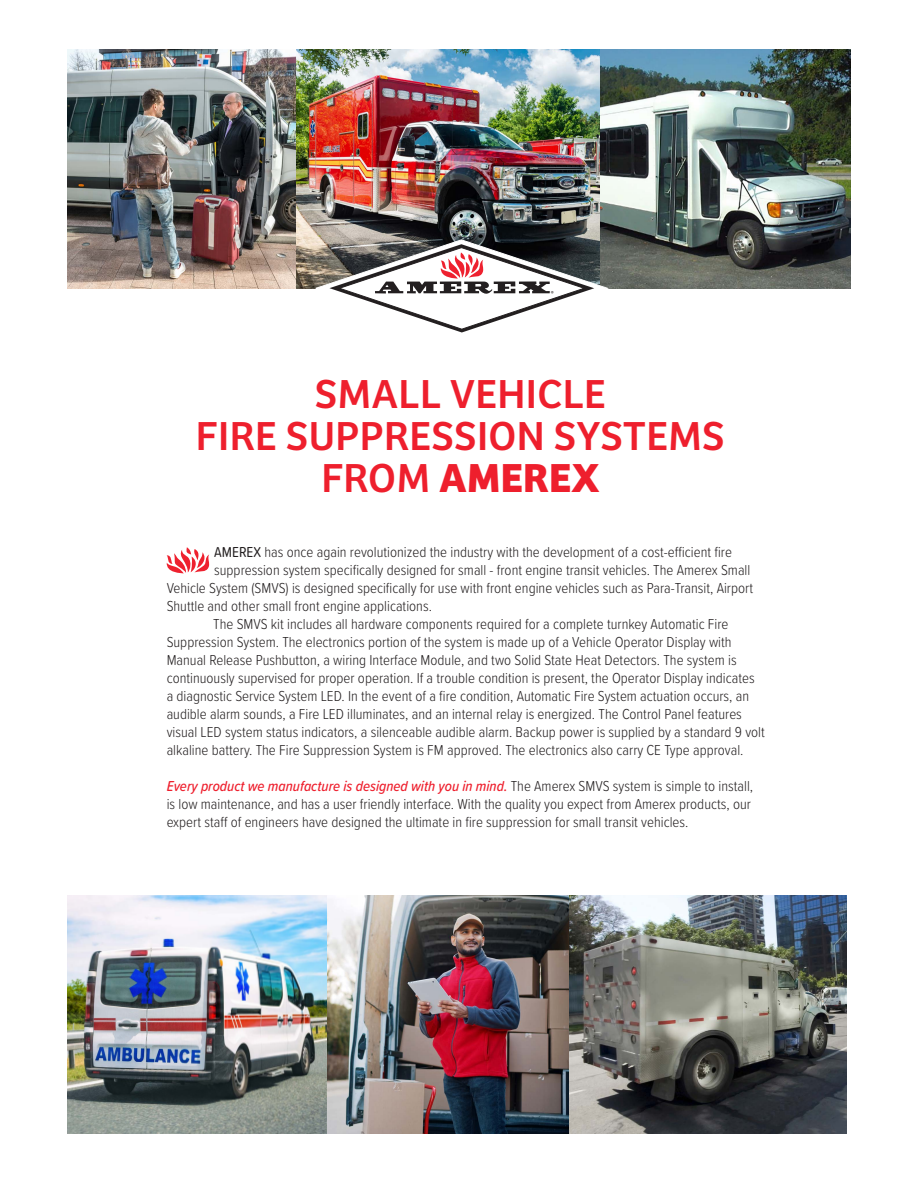
<style>
.page{position:relative;width:918px;height:1188px;background:#fff}
.page>*{position:absolute;margin:0;border:0;box-sizing:border-box;transform-origin:0 0}
.t1{font:42px/42px "Bree";letter-spacing:.01em;color:#ee1f2d;text-align:center}
.t2{font:300 15px/18px "Proxima Soft Cond";color:#231f20}
.t3{font:7.2px "Myriad Pro";color:#231f20}
.s1{font-weight:700}
.s2{font-weight:400}
.s3{font-weight:500;font-style:italic;color:#ee1f2d}
</style>
<div class="page">
<img style="left:599px;top:50px;width:251px;height:238px">
<img style="left:296px;top:50px;width:303px;height:238px">
<img style="left:68px;top:50px;width:228px;height:238px">
<img style="left:568px;top:895px;width:278px;height:239px">
<img style="left:326px;top:895px;width:242px;height:239px">
<img style="left:68px;top:895px;width:258px;height:239px">
<svg style="left:316px;top:239px;width:293px;height:94px"></svg>
<svg style="left:166px;top:547px;width:44px;height:26px"></svg>
<p class="t3" style="left:551px;top:289px;width:5px">®</p>
<p class="t1" style="left:315px;top:370px;width:292px">SMALL VEHICLE</p>
<p class="t1" style="left:196px;top:412px;width:530px">FIRE SUPPRESSION SYSTEMS<br>FROM <span class="s1">AMEREX</span></p>
<p class="t2" style="left:214px;top:542px;width:519px"><span class="s2">AMEREX</span> has once again revolutionized the industry with the development of a cost-efficient fire</p>
<p class="t2" style="left:214px;top:560px;width:538px">suppression system specifically designed for small - front engine transit vehicles. The Amerex Small</p>
<p class="t2" style="left:167px;top:578px;width:588px">Vehicle System (SMVS) is designed specifically for use with front engine vehicles such as Para-Transit, Airport</p>
<p class="t2" style="left:167px;top:596px;width:267px">Shuttle and other small front engine applications.</p>
<p class="t2" style="left:167px;top:614px;width:600px;text-indent:47px">The SMVS kit includes all hardware components required for a complete turnkey Automatic Fire Suppression System. The electronics portion of the system is made up of a Vehicle Operator Display with Manual Release Pushbutton, a wiring Interface Module, and two Solid State Heat Detectors. The system is continuously supervised for proper operation. If a trouble condition is present, the Operator Display indicates a diagnostic Service System LED. In the event of a fire condition, Automatic Fire System actuation occurs, an audible alarm sounds, a Fire LED illuminates, and an internal relay is energized. The Control Panel features visual LED system status indicators, a silenceable audible alarm. Backup power is supplied by a standard 9 volt alkaline battery. The Fire Suppression System is FM approved. The electronics also carry CE Type approval.</p>
<p class="t2" style="left:167px;top:776px;width:588px"><span class="s3">Every product we manufacture is designed with you in mind.</span> The Amerex SMVS system is simple to install, is low maintenance, and has a user friendly interface. With the quality you expect from Amerex products, our expert staff of engineers have designed the ultimate in fire suppression for small transit vehicles.</p>
</div>
